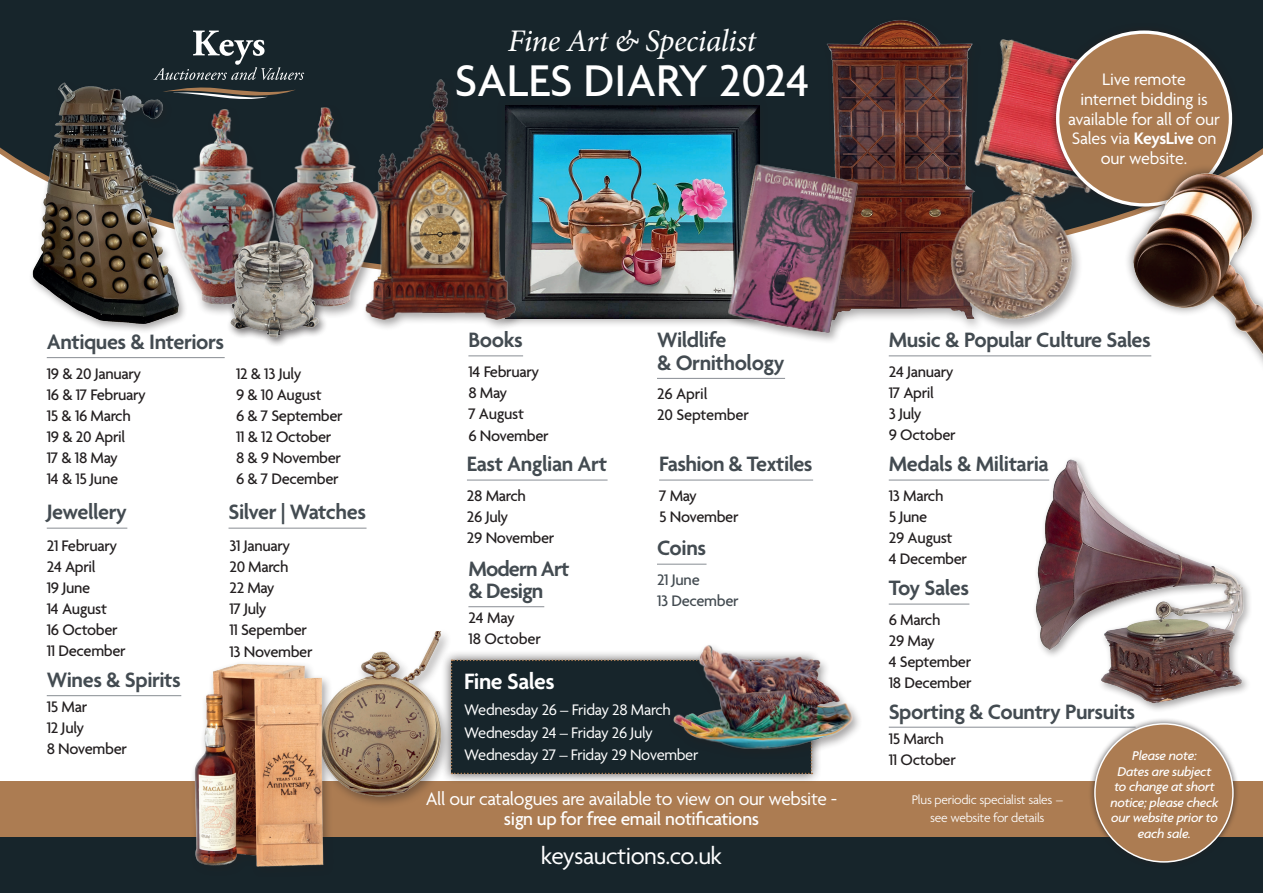
<style>
.page{position:relative;width:1263px;height:893px;background:#fff}
.page>*{position:absolute;margin:0;border:0;box-sizing:border-box;transform-origin:0 0}
.t1{font:500 48px "Agenda";color:#fff}
.t2{font:italic 31.5px "Minion Pro";letter-spacing:-.02em;color:#fff}
.t3{font:25.5px "Agenda";letter-spacing:-.02em;color:#fff}
.t4{font:600 24px "Agenda";letter-spacing:-.02em;color:#fff}
.Paragraph_Style_1{font:600 22.5px/22.5px "Agenda";letter-spacing:-.02em;color:#434b51}
.Paragraph_Style_1-2{font:600 22.5px/22.5px "Agenda";letter-spacing:-.04em;color:#434b51}
.t5{font:19.5px "Agenda";letter-spacing:-.02em;color:#fff}
.t6{font:500 19.5px "Agenda";letter-spacing:-.02em;color:#fff}
.t7{font:18px/19.6px "Agenda";letter-spacing:-.01em;color:#fff;text-align:center}
.t8{font:500 16.5px "Agenda";letter-spacing:-.02em;color:#231f20}
.t9{font:16.5px "Agenda";letter-spacing:-.02em;color:#fff}
.t10{font:500 16.5px "Agenda";letter-spacing:-.02em;color:#434b51}
.t11{font:italic 500 13.8px/15.5px "Agenda";letter-spacing:-.02em;color:#fff;text-align:center}
.t12{font:300 13.5px/18px "Agenda";letter-spacing:-.02em;color:#fff;text-align:center}
.s1{font-weight:600}
</style>
<div class="page">
<div style="left:0;top:805px;width:1263px;height:88px;background:#17252b"></div>
<div style="left:0;top:0;width:1263px;height:172px;background:#17252b"></div>
<div style="left:0;top:781px;width:1263px;height:56px;background:#ac7c52"></div>
<img style="left:822px;top:13px;width:159px;height:305px">
<div style="left:496px;top:96px;width:273px;height:232px;background:#231f20;opacity:.5"></div>
<img style="left:529px;top:106px;width:230px;height:212px">
<div style="left:361px;top:77px;width:166px;height:255px;background:#fff"></div>
<img style="left:361px;top:72px;width:168px;height:254px">
<img style="left:919px;top:22px;width:221px;height:307px">
<img style="left:715px;top:152px;width:159px;height:189px">
<div style="left:168px;top:104px;width:221px;height:215px;background:#231f20;opacity:.4"></div>
<img style="left:190px;top:105px;width:194px;height:209px">
<div style="left:226px;top:238px;width:101px;height:110px;background:#231f20;opacity:.4"></div>
<img style="left:229px;top:238px;width:93px;height:100px">
<div style="left:314px;top:628px;width:139px;height:180px;background:#231f20;opacity:.4"></div>
<img style="left:314px;top:632px;width:137px;height:173px">
<div style="left:190px;top:661px;width:144px;height:217px;background:#231f20;opacity:.4"></div>
<img style="left:190px;top:657px;width:137px;height:220px">
<img style="left:1030px;top:459px;width:220px;height:248px">
<div style="left:29px;top:80px;width:161px;height:254px;background:#231f20;opacity:.4"></div>
<img style="left:28px;top:79px;width:159px;height:252px">
<div style="left:1049px;top:23px;width:191px;height:191px;background:#231f20;opacity:.75"></div>
<div style="left:1058px;top:32px;width:172px;height:173px;background:#ac7c52;border-radius:50%"></div>
<div style="left:441px;top:650px;width:381px;height:134px;background:#231f20;opacity:.75"></div>
<div style="left:451px;top:660px;width:361px;height:114px;background:#17252b"></div>
<div style="left:1124px;top:164px;width:139px;height:218px;background:#231f20;opacity:.6"></div>
<img style="left:1129px;top:166px;width:134px;height:216px">
<hr style="left:468px;top:356px;width:55px;height:1px;background:#888d93">
<hr style="left:467px;top:480px;width:140px;height:1px;background:#888d93">
<hr style="left:47px;top:357px;width:178px;height:1px;background:#888d93">
<hr style="left:47px;top:528px;width:80px;height:1px;background:#888d93">
<hr style="left:229px;top:528px;width:137px;height:1px;background:#888d93">
<hr style="left:468px;top:606px;width:76px;height:1px;background:#888d93">
<hr style="left:657px;top:378px;width:128px;height:1px;background:#888d93">
<hr style="left:659px;top:480px;width:154px;height:1px;background:#888d93">
<hr style="left:657px;top:564px;width:49px;height:1px;background:#888d93">
<hr style="left:889px;top:480px;width:160px;height:1px;background:#888d93">
<hr style="left:889px;top:356px;width:262px;height:1px;background:#888d93">
<hr style="left:889px;top:604px;width:80px;height:1px;background:#888d93">
<hr style="left:47px;top:695px;width:134px;height:1px;background:#888d93">
<div style="left:1088px;top:717px;width:152px;height:152px;background:#231f20;opacity:.75"></div>
<div style="left:1095px;top:724px;width:138px;height:138px;background:#ac7c52;border-radius:50%"></div>
<div style="left:669px;top:642px;width:194px;height:119px;background:#fff"></div>
<img style="left:668px;top:645px;width:191px;height:115px">
<svg style="left:153px;top:31px;width:151px;height:49px;background:#374348"></svg>
<svg style="left:163px;top:86px;width:133px;height:15px;background:#464743"></svg>
<hr style="left:889px;top:727px;width:247px;height:1px;background:#888d93">
<p class="t2" style="left:508px;top:20px;width:250px">Fine Art &amp; Specialist</p>
<p class="t1" style="left:454px;top:55px;width:357px">SALES DIARY 2024</p>
<p class="t7" style="left:1068px;top:71px;width:153px">Live remote<br>internet bidding is available for all of our<br>Sales via <span class="s1">KeysLive</span> on</p>
<p class="t7" style="left:1101px;top:150px;width:88px">our website.</p>
<p class="Paragraph_Style_1" style="left:468px;top:330px;width:56px">Books</p>
<p class="t8" style="left:468px;top:363px;width:72px">14 February</p>
<p class="t8" style="left:468px;top:384px;width:40px">8 May</p>
<p class="t8" style="left:468px;top:405px;width:57px">7 August</p>
<p class="t8" style="left:468px;top:427px;width:82px">6 November</p>
<p class="Paragraph_Style_1" style="left:467px;top:454px;width:142px">East Anglian Art</p>
<p class="t8" style="left:467px;top:487px;width:61px">28 March</p>
<p class="t8" style="left:467px;top:508px;width:43px">26 July</p>
<p class="t8" style="left:467px;top:529px;width:89px">29 November</p>
<p class="Paragraph_Style_1" style="left:657px;top:330px;width:129px">Wildlife<br>&amp; Ornithology</p>
<p class="t8" style="left:657px;top:385px;width:52px">26 April</p>
<p class="t8" style="left:657px;top:406px;width:94px">20 September</p>
<p class="Paragraph_Style_1" style="left:659px;top:454px;width:155px">Fashion &amp; Textiles</p>
<p class="t8" style="left:659px;top:487px;width:39px">7 May</p>
<p class="t8" style="left:659px;top:508px;width:81px">5 November</p>
<p class="Paragraph_Style_1" style="left:657px;top:538px;width:51px">Coins</p>
<p class="t10" style="left:657px;top:571px;width:44px">21 June</p>
<p class="t10" style="left:657px;top:592px;width:83px">13 December</p>
<p class="Paragraph_Style_1" style="left:889px;top:330px;width:264px">Music &amp; Popular Culture Sales</p>
<p class="t8" style="left:889px;top:363px;width:66px">24 January</p>
<p class="t8" style="left:889px;top:384px;width:47px">17 April</p>
<p class="t8" style="left:889px;top:405px;width:34px">3 July</p>
<p class="t8" style="left:889px;top:426px;width:68px">9 October</p>
<p class="Paragraph_Style_1" style="left:47px;top:332px;width:179px">Antiques &amp; Interiors</p>
<p class="t8" style="left:236px;top:365px;width:67px">12 &amp; 13 July</p>
<p class="t8" style="left:236px;top:386px;width:87px">9 &amp; 10 August</p>
<p class="t8" style="left:236px;top:407px;width:108px">6 &amp; 7 September</p>
<p class="t8" style="left:236px;top:428px;width:97px">11 &amp; 12 October</p>
<p class="t8" style="left:236px;top:449px;width:107px">8 &amp; 9 November</p>
<p class="t8" style="left:236px;top:470px;width:104px">6 &amp; 7 December</p>
<p class="t8" style="left:47px;top:365px;width:96px">19 &amp; 20 January</p>
<p class="t8" style="left:47px;top:386px;width:101px">16 &amp; 17 February</p>
<p class="t8" style="left:47px;top:407px;width:86px">15 &amp; 16 March</p>
<p class="t8" style="left:47px;top:428px;width:80px">19 &amp; 20 April</p>
<p class="t8" style="left:47px;top:449px;width:73px">17 &amp; 18 May</p>
<p class="t8" style="left:47px;top:470px;width:73px">14 &amp; 15 June</p>
<p class="Paragraph_Style_1" style="left:889px;top:454px;width:162px">Medals &amp; Militaria</p>
<p class="t8" style="left:889px;top:487px;width:56px">13 March</p>
<p class="t8" style="left:889px;top:508px;width:40px">5 June</p>
<p class="t8" style="left:889px;top:529px;width:65px">29 August</p>
<p class="t8" style="left:889px;top:550px;width:80px">4 December</p>
<p class="Paragraph_Style_1" style="left:47px;top:502px;width:82px">Jewellery</p>
<p class="t8" style="left:47px;top:537px;width:72px">21 February</p>
<p class="t8" style="left:47px;top:558px;width:50px">24 April</p>
<p class="t8" style="left:47px;top:579px;width:45px">19 June</p>
<p class="t8" style="left:47px;top:600px;width:62px">14 August</p>
<p class="t8" style="left:47px;top:621px;width:72px">16 October</p>
<p class="t8" style="left:47px;top:642px;width:80px">11 December</p>
<p class="Paragraph_Style_1" style="left:229px;top:502px;width:139px">Silver | Watches</p>
<p class="t8" style="left:229px;top:537px;width:63px">31 January</p>
<p class="t8" style="left:229px;top:558px;width:61px">20 March</p>
<p class="t8" style="left:229px;top:579px;width:47px">22 May</p>
<p class="t8" style="left:229px;top:600px;width:39px">17 July</p>
<p class="t8" style="left:229px;top:621px;width:79px">11 Sepember</p>
<p class="t8" style="left:229px;top:642px;width:85px">13 November</p>
<p class="Paragraph_Style_1-2" style="left:468px;top:558px;width:103px">Modern Art &amp; Design</p>
<p class="t8" style="left:468px;top:609px;width:48px">24 May</p>
<p class="t8" style="left:468px;top:630px;width:74px">18 October</p>
<p class="Paragraph_Style_1" style="left:889px;top:578px;width:82px">Toy Sales</p>
<p class="t8" style="left:889px;top:611px;width:53px">6 March</p>
<p class="t8" style="left:889px;top:632px;width:48px">29 May</p>
<p class="t8" style="left:889px;top:653px;width:84px">4 September</p>
<p class="t4" style="left:464px;top:668px;width:92px">Fine Sales</p>
<p class="t9" style="left:464px;top:701px;width:208px">Wednesday 26 – Friday 28 March</p>
<p class="t9" style="left:464px;top:724px;width:190px">Wednesday 24 – Friday 26 July</p>
<p class="t9" style="left:464px;top:746px;width:236px">Wednesday 27 – Friday 29 November</p>
<p class="Paragraph_Style_1" style="left:47px;top:670px;width:136px">Wines &amp; Spirits</p>
<p class="t8" style="left:889px;top:674px;width:84px">18 December</p>
<p class="t8" style="left:47px;top:698px;width:42px">15 Mar</p>
<p class="t8" style="left:47px;top:719px;width:39px">12 July</p>
<p class="t8" style="left:47px;top:740px;width:82px">8 November</p>
<p class="Paragraph_Style_1" style="left:889px;top:701px;width:248px">Sporting &amp; Country Pursuits</p>
<p class="t8" style="left:889px;top:730px;width:57px">15 March</p>
<p class="t8" style="left:889px;top:751px;width:69px">11 October</p>
<p class="t11" style="left:1110px;top:748px;width:109px">Please note:<br>Dates are subject to change at short notice; please check our website prior to each sale.</p>
<p class="t5" style="left:426px;top:788px;width:413px">All our catalogues are available to view on our website -</p>
<p class="t6" style="left:504px;top:808px;width:257px">sign up for free email notifications</p>
<p class="t3" style="left:541px;top:842px;width:182px">keysauctions.co.uk</p>
<p class="t12" style="left:912px;top:792px;width:153px">Plus periodic specialist sales – see website for details</p>
</div>
